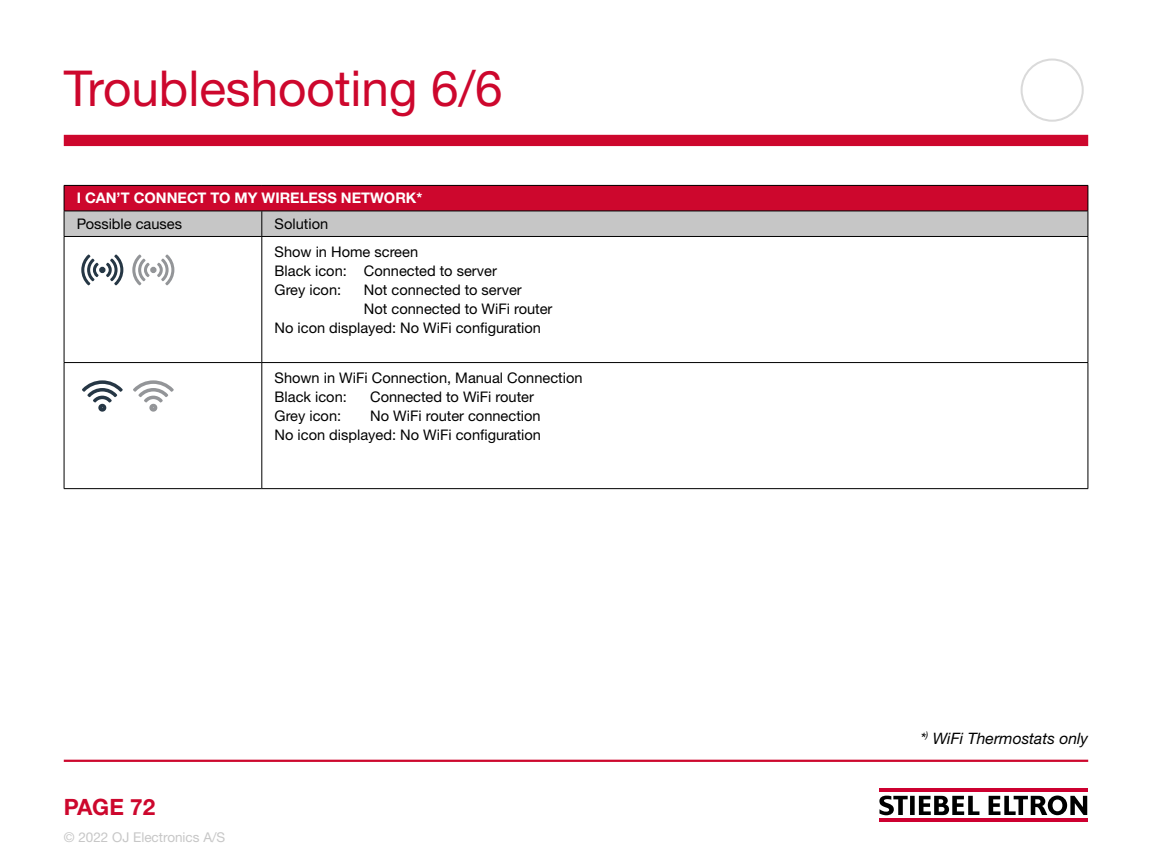
<style>
.page{position:relative;width:1152px;height:865px;background:#fff}
.page>*{position:absolute;margin:0;border:0;box-sizing:border-box;transform-origin:0 0}
.t1{font:49.5px "Helvetica Neue LTW1 G";color:#cd072d}
.t2{font:700 22.5px "Helvetica Neue LTW1 G";letter-spacing:-.01em;color:#cd072d}
.t3{font:italic 15.75px "Helvetica Neue LTW1 G";color:#000}
.t4{font:14.62px/19.1px "Helvetica Neue LTW1 G";color:#000}
.t5{font:700 14.62px "Helvetica Neue LTW1 G";color:#fff}
.t6{font:13.5px "Helvetica Neue LTW1 G";color:#c7c7c7}
</style>
<div class="page">
<div style="left:64px;top:135px;width:1024px;height:11px;background:#cd072d"></div>
<hr style="left:64px;top:759px;width:1024px;height:2px;background:#cd072d">
<hr style="left:879px;top:788px;width:208px;height:4px;background:#cd0030">
<hr style="left:879px;top:818px;width:208px;height:3px;background:#cd0030">
<svg style="left:919px;top:795px;width:60px;height:19px"></svg>
<div style="left:910px;top:795px;width:5px;height:19px;background:#000"></div>
<svg style="left:988px;top:795px;width:99px;height:19px"></svg>
<svg style="left:879px;top:795px;width:29px;height:20px"></svg>
<div style="left:1020px;top:58px;width:64px;height:64px;border:2px solid #dadada;border-radius:50%"></div>
<hr style="left:64px;top:185px;width:198px;height:1px;background:#000">
<hr style="left:262px;top:185px;width:826px;height:1px;background:#000">
<svg style="left:64px;top:186px;width:1024px;height:50px;background:#c46476"></svg>
<hr style="left:64px;top:236px;width:198px;height:1px;background:#000">
<hr style="left:64px;top:237px;width:1px;height:125px;background:#000">
<hr style="left:262px;top:236px;width:826px;height:1px;background:#000">
<hr style="left:261px;top:237px;width:1px;height:125px;background:#000">
<hr style="left:1087px;top:237px;width:1px;height:125px;background:#000">
<hr style="left:64px;top:362px;width:198px;height:1px;background:#000">
<hr style="left:64px;top:363px;width:1px;height:125px;background:#000">
<hr style="left:262px;top:362px;width:826px;height:1px;background:#000">
<hr style="left:261px;top:363px;width:1px;height:125px;background:#000">
<hr style="left:1087px;top:363px;width:1px;height:125px;background:#000">
<hr style="left:64px;top:488px;width:198px;height:1px;background:#000">
<hr style="left:262px;top:488px;width:826px;height:1px;background:#000">
<svg style="left:81px;top:254px;width:42px;height:31px"></svg>
<div style="left:99px;top:267px;width:7px;height:6px;border:2px solid #263745;border-radius:50%"></div>
<svg style="left:132px;top:254px;width:42px;height:31px"></svg>
<div style="left:150px;top:267px;width:7px;height:6px;border:2px solid #939598;border-radius:50%"></div>
<svg style="left:82px;top:380px;width:41px;height:30px"></svg>
<div style="left:98px;top:403px;width:8px;height:8px;border:2px solid #263745;border-radius:50%"></div>
<svg style="left:133px;top:380px;width:41px;height:30px"></svg>
<div style="left:149px;top:403px;width:8px;height:8px;border:2px solid #939598;border-radius:50%"></div>
<h1 class="t1" style="left:64px;top:57px;width:441px">Troubleshooting 6/6</h1>
<p class="t5" style="left:77px;top:189px;width:347px">I CAN’T CONNECT TO MY WIRELESS NETWORK*</p>
<p class="t4" style="left:77px;top:214px;width:107px">Possible causes</p>
<p class="t4" style="left:275px;top:210px;width:145px;line-height:27.4px">Solution<br>Show in Home screen</p>
<p class="t4" style="left:275px;top:261px;width:224px">Black icon: Connected to server<br>Grey icon:</p>
<p class="t4" style="left:364px;top:280px;width:159px">Not connected to server</p>
<p class="t4" style="left:364px;top:299px;width:190px">Not connected to WiFi router</p>
<p class="t4" style="left:275px;top:318px;width:268px">No icon displayed: No WiFi configuration</p>
<p class="t4" style="left:275px;top:367px;width:310px">Shown in WiFi Connection, Manual Connection<br>Black icon:</p>
<p class="t4" style="left:370px;top:387px;width:165px">Connected to WiFi router</p>
<p class="t4" style="left:275px;top:406px;width:68px">Grey icon:</p>
<p class="t4" style="left:275px;top:406px;width:268px;text-align:right">No WiFi router connection<br>No icon displayed: No WiFi configuration</p>
<h2 class="t2" style="left:64px;top:793px;width:93px">PAGE 72</h2>
<p class="t6" style="left:64px;top:828px;width:163px">© 2022 OJ Electronics A/S</p>
<p class="t3" style="left:920px;top:728px;width:169px">*<sup>)</sup> WiFi Thermostats only</p>
</div>
